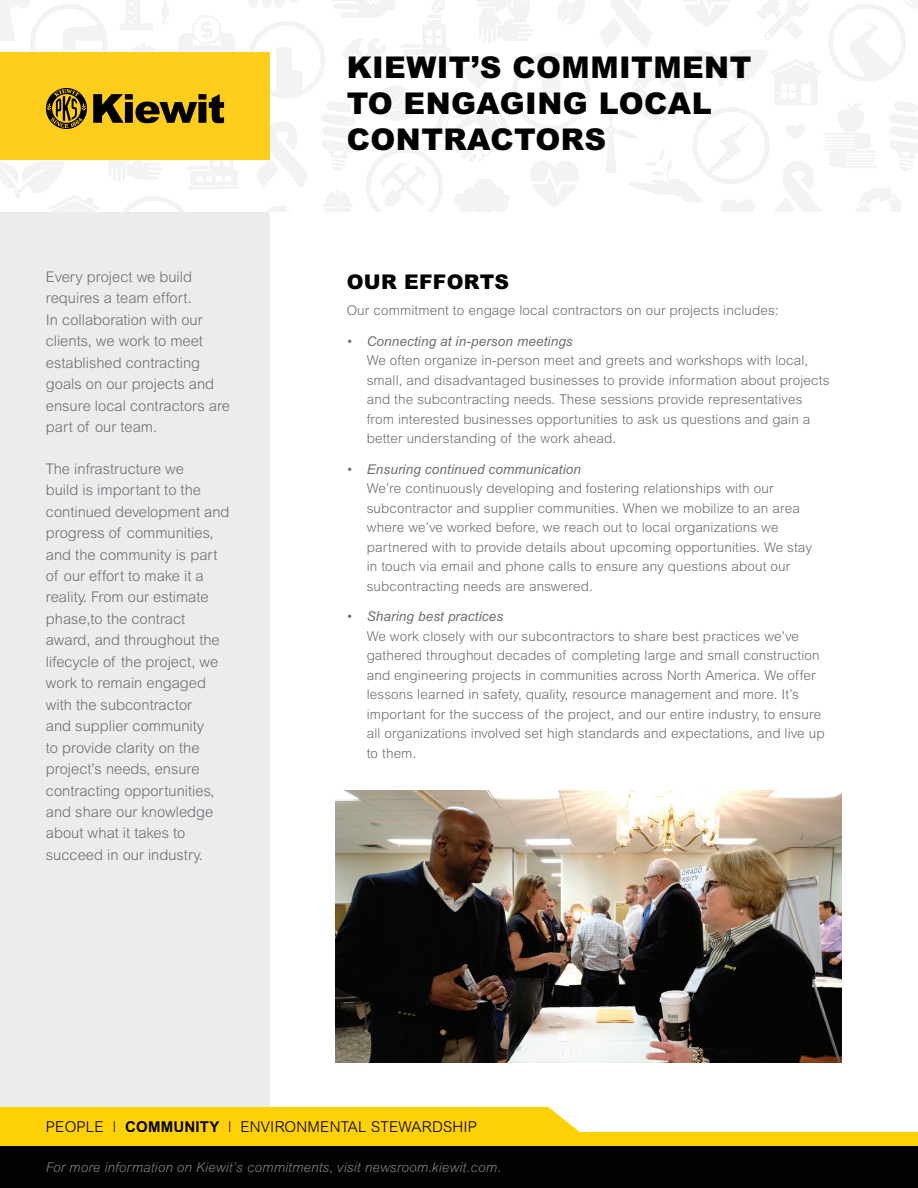
<style>
.page{position:relative;width:918px;height:1188px;background:#fff}
.page>*{position:absolute;margin:0;border:0;box-sizing:border-box;transform-origin:0 0}
.t1{font:900 30px/36px "Arial MT Std";letter-spacing:.015em;color:#000001}
.t2{font:900 20.25px "Arial MT Std";letter-spacing:.015em;color:#000001}
.t3{font:300 15px "Arial MT Std";letter-spacing:.015em;color:#000001}
.t4{font:300 14.7px/21.5px "Arial MT Std";color:#6c6d70}
.t5{font:300 13.5px/19.5px "Arial MT Std";letter-spacing:.01em;color:#6c6d70}
.t6{font:italic 300 13.5px "Arial MT Std";letter-spacing:.01em;color:#808285}
.s1{font-weight:400;font-style:italic}
.s2{font-weight:700}
</style>
<div class="page">
<div style="left:0;top:212px;width:270px;height:920px;background:#ececee"></div>
<div style="left:0;top:1107px;width:580px;height:25px;background:#fed105"></div>
<img style="left:336px;top:791px;width:505px;height:272px">
<div style="left:0;top:1141px;width:918px;height:47px;background:#010203"></div>
<div style="left:0;top:1132px;width:918px;height:14px;background:#fed105"></div>
<svg style="left:0;top:0;width:918px;height:212px"></svg>
<p class="t4" style="left:46px;top:266px;width:186px">Every project we build requires a team effort.<br>In collaboration with our clients, we work to meet established contracting goals on our projects and ensure local contractors are part of our team.</p>
<p class="t4" style="left:46px;top:458px;width:185px">The infrastructure we<br>build is important to the continued development and progress of communities, and the community is part of our effort to make it a reality. From our estimate phase,to the contract award, and throughout the lifecycle of the project, we work to remain engaged with the subcontractor<br>and supplier community<br>to provide clarity on the project’s needs, ensure contracting opportunities, and share our knowledge about what it takes to succeed in our industry.</p>
<p class="t1" style="left:347px;top:48px;width:406px">KIEWIT’S COMMITMENT<br>TO ENGAGING LOCAL<br>CONTRACTORS</p>
<p class="t2" style="left:347px;top:269px;width:164px">OUR EFFORTS</p>
<p class="t5" style="left:347px;top:301px;width:434px">Our commitment to engage local contractors on our projects includes:</p>
<p class="t5" style="left:367px;top:331px;width:464px;text-indent:-20px"><span class="s1">• Connecting at in-person meetings<br></span>We often organize in-person meet and greets and workshops with local, small, and disadvantaged businesses to provide information about projects and the subcontracting needs. These sessions provide representatives from interested businesses opportunities to ask us questions and gain a better understanding of the work ahead.</p>
<p class="t5" style="left:367px;top:459px;width:447px;text-indent:-20px"><span class="s1">• Ensuring continued communication<br></span>We’re continuously developing and fostering relationships with our subcontractor and supplier communities. When we mobilize to an area where we’ve worked before, we reach out to local organizations we partnered with to provide details about upcoming opportunities. We stay in touch via email and phone calls to ensure any questions about our subcontracting needs are answered.</p>
<p class="t5" style="left:367px;top:607px;width:459px;text-indent:-20px"><span class="s1">• Sharing best practices<br></span>We work closely with our subcontractors to share best practices we’ve gathered throughout decades of completing large and small construction and engineering projects in communities across North America. We offer lessons learned in safety, quality, resource management and more. It’s important for the success of the project, and our entire industry, to ensure all organizations involved set high standards and expectations, and live up to them.</p>
<p class="t3" style="left:46px;top:1118px;width:433px">PEOPLE | <span class="s2">COMMUNITY</span> | ENVIRONMENTAL STEWARDSHIP</p>
<p class="t6" style="left:46px;top:1159px;width:456px">For more information on Kiewit’s commitments, visit newsroom.kiewit.com.</p>
</div>
